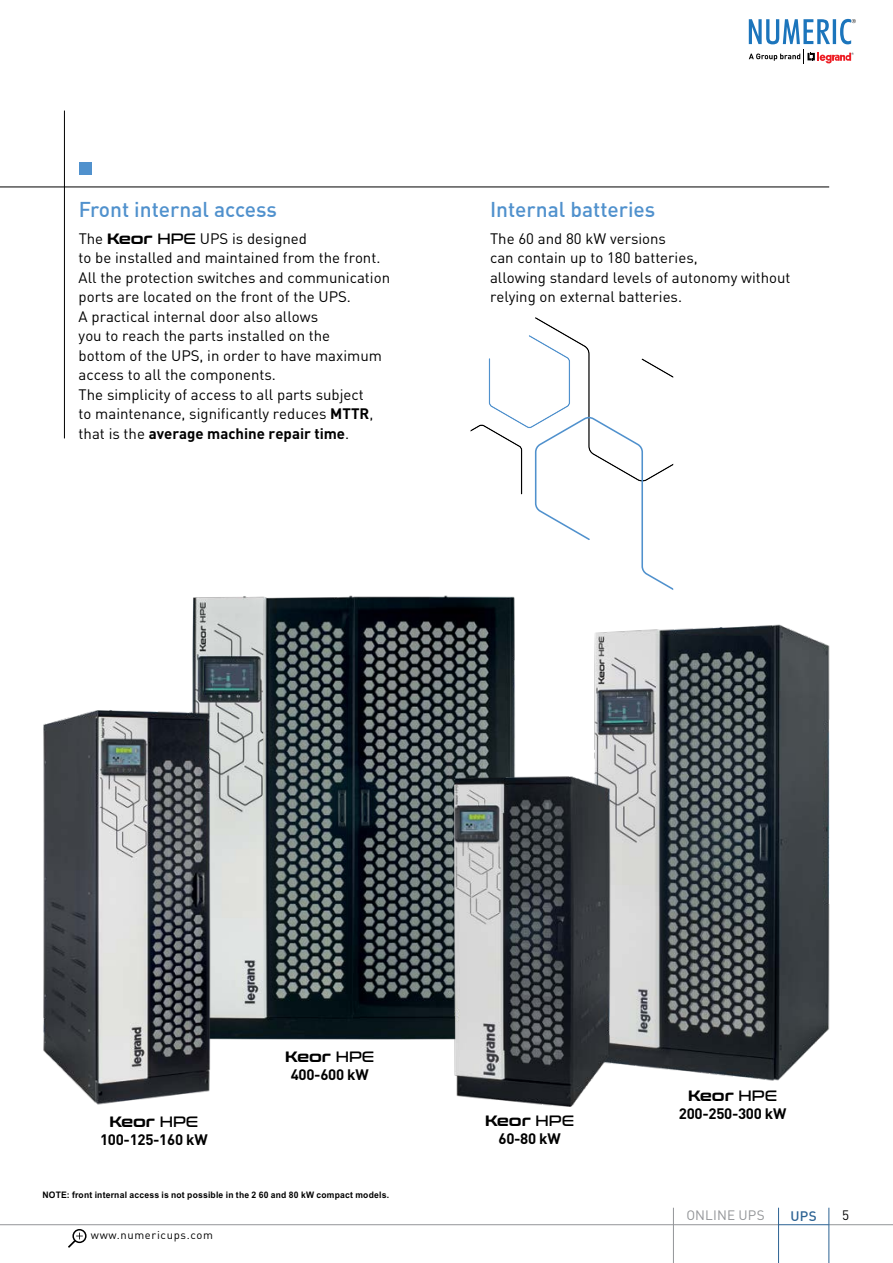
<style>
.page{position:relative;width:893px;height:1263px;background:#fff}
.page>*{position:absolute;margin:0;border:0;box-sizing:border-box;transform-origin:0 0}
.t1{font:500 21px "DIN";color:#5091cd}
.t2{font:15px/19.5px "DIN";color:#000}
.t3{font:700 15px "DIN Pro";color:#000}
.t4{font:700 15px "Conthrax Rg";color:#000}
.t5{font:700 15px "DIN Pro";letter-spacing:-.02em;color:#000}
.t6{font:13.5px "DIN";letter-spacing:.005em;color:#939598}
.t7{font:500 13.5px "DIN";color:#2c6293}
.t8{font:13.5px "DIN";color:#000}
.t9{font:11.25px "DIN";letter-spacing:.06em;color:#000}
.t10{font:700 9px "Arial MT Std";letter-spacing:.025em;color:#000;scale:.95 1}
.s1{font-family:"Conthrax Rg";font-weight:700}
.s2{font-family:"Conthrax Rg"}
.s3{font-family:"DIN Pro";font-weight:700}
.s4{font-family:"DIN";font-weight:400}
.s5{font-weight:400}
</style>
<div class="page">
<hr style="left:0;top:1224px;width:779px;height:1px;background:#939598">
<hr style="left:778px;top:1224px;width:51px;height:1px;background:#2c6293">
<hr style="left:829px;top:1224px;width:64px;height:1px;background:#939598">
<hr style="left:778px;top:1208px;width:1px;height:55px;background:#2c6293">
<hr style="left:828px;top:1208px;width:1px;height:55px;background:#2c6293">
<div style="left:72px;top:1229px;width:15px;height:14px;border:2px solid #000;border-radius:50%"></div>
<svg style="left:68px;top:1232px;width:15px;height:16px"></svg>
<svg style="left:749px;top:19px;width:107px;height:45px"></svg>
<hr style="left:673px;top:1208px;width:1px;height:55px;background:#939598">
<svg style="left:471px;top:317px;width:202px;height:273px"></svg>
<img style="left:594px;top:624px;width:236px;height:457px">
<img style="left:192px;top:588px;width:333px;height:452px">
<img style="left:43px;top:706px;width:169px;height:399px">
<img style="left:448px;top:775px;width:177px;height:332px">
<hr style="left:64px;top:111px;width:1px;height:327px;background:#000">
<div style="left:79px;top:162px;width:12px;height:13px;background:#5091cd"></div>
<hr style="left:0;top:187px;width:829px;height:1px;background:#000">
<h1 class="t1" style="left:79px;top:196px;width:200px">Front internal access</h1>
<p class="t2" style="left:79px;top:228px;width:313px">The <span class="s1">Keor</span> <span class="s2">HPE</span> UPS is designed<br>to be installed and maintained from the front.<br>All the protection switches and communication ports are located on the front of the UPS.<br>A practical internal door also allows<br>you to reach the parts installed on the<br>bottom of the UPS, in order to have maximum access to all the components.<br>The simplicity of access to all parts subject<br>to maintenance, significantly reduces <span class="s3">MTTR</span>,</p>
<p class="t3" style="left:79px;top:423px;width:272px"><span class="s4">that is the</span> average machine repair time<span class="s4">.</span></p>
<h1 class="t1" style="left:490px;top:196px;width:167px">Internal batteries</h1>
<p class="t2" style="left:490px;top:228px;width:302px">The 60 and 80 kW versions<br>can contain up to 180 batteries,<br>allowing standard levels of autonomy without relying on external batteries.</p>
<p class="t4" style="left:109px;top:1110px;width:91px">Keor <span class="s5">HPE</span></p>
<p class="t5" style="left:100px;top:1129px;width:109px">100-125-160 kW</p>
<p class="t4" style="left:285px;top:1045px;width:91px">Keor <span class="s5">HPE</span></p>
<p class="t3" style="left:291px;top:1065px;width:80px">400-600 kW</p>
<p class="t10" style="left:43px;top:1190px;width:366px">NOTE: front internal access is not possible in the 2 60 and 80 kW compact models.</p>
<p class="t9" style="left:91px;top:1228px;width:124px">www.numericups.com</p>
<p class="t4" style="left:485px;top:1109px;width:91px">Keor <span class="s5">HPE</span></p>
<p class="t3" style="left:498px;top:1128px;width:64px">60-80 kW</p>
<p class="t4" style="left:688px;top:1084px;width:91px">Keor <span class="s5">HPE</span></p>
<p class="t5" style="left:679px;top:1103px;width:109px">200-250-300 kW</p>
<p class="t6" style="left:686px;top:1207px;width:80px">ONLINE UPS</p>
<p class="t7" style="left:791px;top:1207px;width:28px">UPS</p>
<p class="t8" style="left:842px;top:1206px;width:9px">5</p>
</div>
